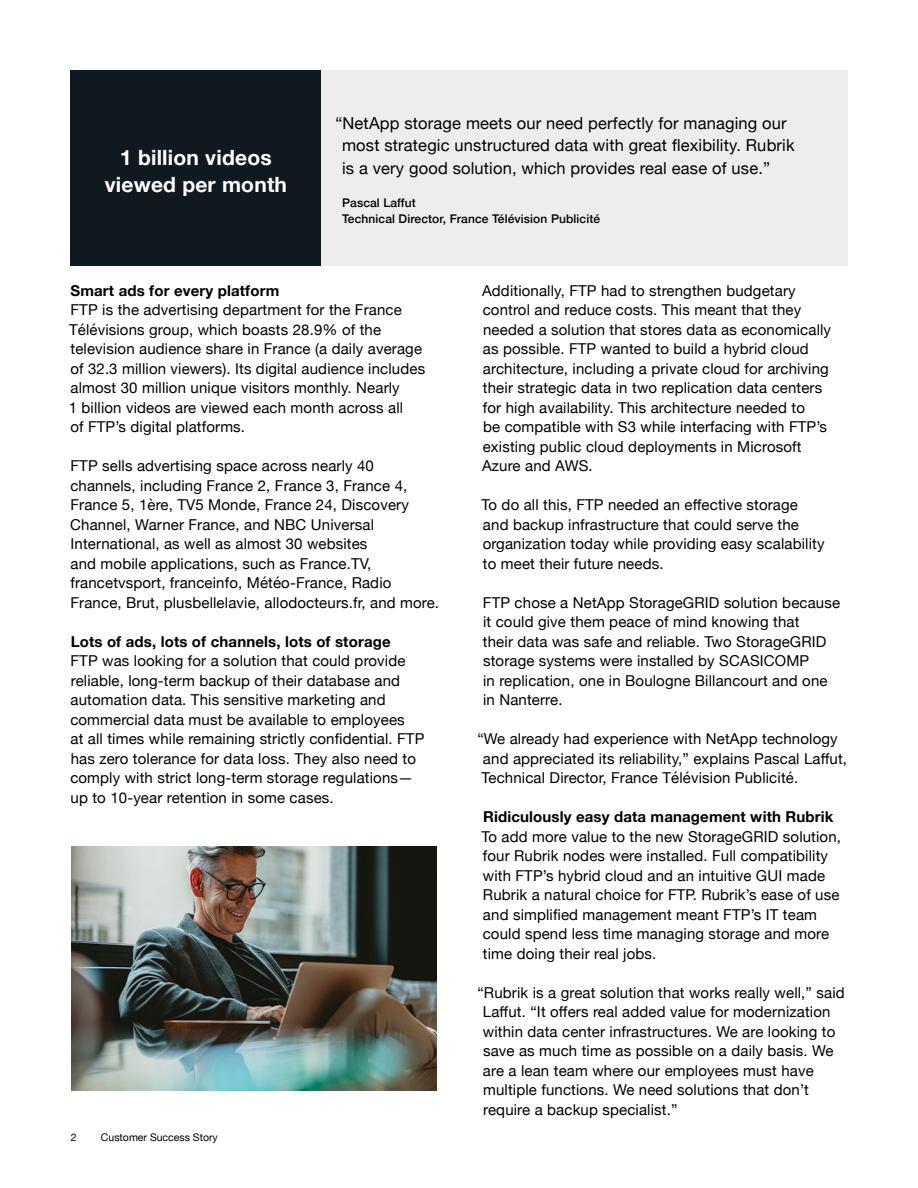
<style>
.page{position:relative;width:918px;height:1188px;background:#fff}
.page>*{position:absolute;margin:0;border:0;box-sizing:border-box;transform-origin:0 0}
.Factoid{font:700 21px/27px "Helvetica Neue";letter-spacing:.01em;color:#fff;text-align:center}
.Quote_Box_Text{font:16.5px/22.5px "Helvetica Neue";letter-spacing:.01em;color:#000}
.Body_text{font:15px/19.5px "Helvetica Neue";letter-spacing:.01em;color:#000}
.Body_Headline{font:700 15px "Helvetica Neue";letter-spacing:.01em;color:#000}
.Quote_Box_Name{font:500 12px "Helvetica Neue";letter-spacing:.01em;color:#000}
.t1{font:10.5px "Helvetica Neue";color:#000}
</style>
<div class="page">
<div style="left:70px;top:70px;width:252px;height:196px;background:#101820"></div>
<div style="left:322px;top:70px;width:526px;height:196px;background:#ededed"></div>
<img style="left:71px;top:847px;width:365px;height:244px">
<p class="Factoid" style="left:105px;top:144px;width:184px">1 billion videos viewed per month</p>
<p class="Quote_Box_Text" style="left:342px;top:112px;width:454px;text-indent:-7px">“NetApp storage meets our need perfectly for managing our most strategic unstructured data with great flexibility. Rubrik is a very good solution, which provides real ease of use.”</p>
<p class="Quote_Box_Name" style="left:342px;top:193px;width:75px">Pascal Laffut</p>
<p class="Quote_Box_Name" style="left:342px;top:209px;width:260px">Technical Director, France Télévision Publicité</p>
<p class="Body_Headline" style="left:71px;top:279px;width:210px">Smart ads for every platform</p>
<p class="Body_text" style="left:69px;top:301px;width:358px">FTP is the advertising department for the France Télévisions group, which boasts 28.9% of the television audience share in France (a daily average of 32.3 million viewers). Its digital audience includes almost 30 million unique visitors monthly. Nearly<br>1 billion videos are viewed each month across all<br>of FTP’s digital platforms.</p>
<p class="Body_text" style="left:70px;top:457px;width:370px">FTP sells advertising space across nearly 40 channels, including France 2, France 3, France 4, France 5, 1ère, TV5 Monde, France 24, Discovery Channel, Warner France, and NBC Universal International, as well as almost 30 websites<br>and mobile applications, such as France.TV, francetvsport, franceinfo, Météo-France, Radio France, Brut, plusbellelavie, allodocteurs.fr, and more.</p>
<p class="Body_Headline" style="left:71px;top:630px;width:322px">Lots of ads, lots of channels, lots of storage</p>
<p class="Body_text" style="left:70px;top:652px;width:356px">FTP was looking for a solution that could provide reliable, long-term backup of their database and automation data. This sensitive marketing and commercial data must be available to employees<br>at all times while remaining strictly confidential. FTP has zero tolerance for data loss. They also need to comply with strict long-term storage regulations— up to 10-year retention in some cases.</p>
<p class="t1" style="left:71px;top:1129px;width:7px">2</p>
<p class="t1" style="left:101px;top:1130px;width:118px">Customer Success Story</p>
<p class="Body_text" style="left:482px;top:282px;width:351px">Additionally, FTP had to strengthen budgetary control and reduce costs. This meant that they needed a solution that stores data as economically as possible. FTP wanted to build a hybrid cloud architecture, including a private cloud for archiving their strategic data in two replication data centers for high availability. This architecture needed to<br>be compatible with S3 while interfacing with FTP’s existing public cloud deployments in Microsoft Azure and AWS.</p>
<p class="Body_text" style="left:481px;top:496px;width:345px">To do all this, FTP needed an effective storage and backup infrastructure that could serve the organization today while providing easy scalability to meet their future needs.</p>
<p class="Body_text" style="left:483px;top:594px;width:359px">FTP chose a NetApp StorageGRID solution because it could give them peace of mind knowing that<br>their data was safe and reliable. Two StorageGRID storage systems were installed by SCASICOMP<br>in replication, one in Boulogne Billancourt and one in Nanterre.</p>
<p class="Body_text" style="left:477px;top:730px;width:371px">“We already had experience with NetApp technology and appreciated its reliability,” explains Pascal Laffut,<br>Technical Director, France Télévision Publicité.</p>
<p class="Body_Headline" style="left:483px;top:805px;width:352px">Ridiculously easy data management with Rubrik</p>
<p class="Body_text" style="left:481px;top:828px;width:361px">To add more value to the new StorageGRID solution, four Rubrik nodes were installed. Full compatibility with FTP’s hybrid cloud and an intuitive GUI made Rubrik a natural choice for FTP. Rubrik’s ease of use and simplified management meant FTP’s IT team could spend less time managing storage and more time doing their real jobs.</p>
<p class="Body_text" style="left:483px;top:984px;width:363px;text-indent:-5px">“Rubrik is a great solution that works really well,” said Laffut. “It offers real added value for modernization within data center infrastructures. We are looking to save as much time as possible on a daily basis. We are a lean team where our employees must have multiple functions. We need solutions that don’t require a backup specialist.”</p>
</div>
